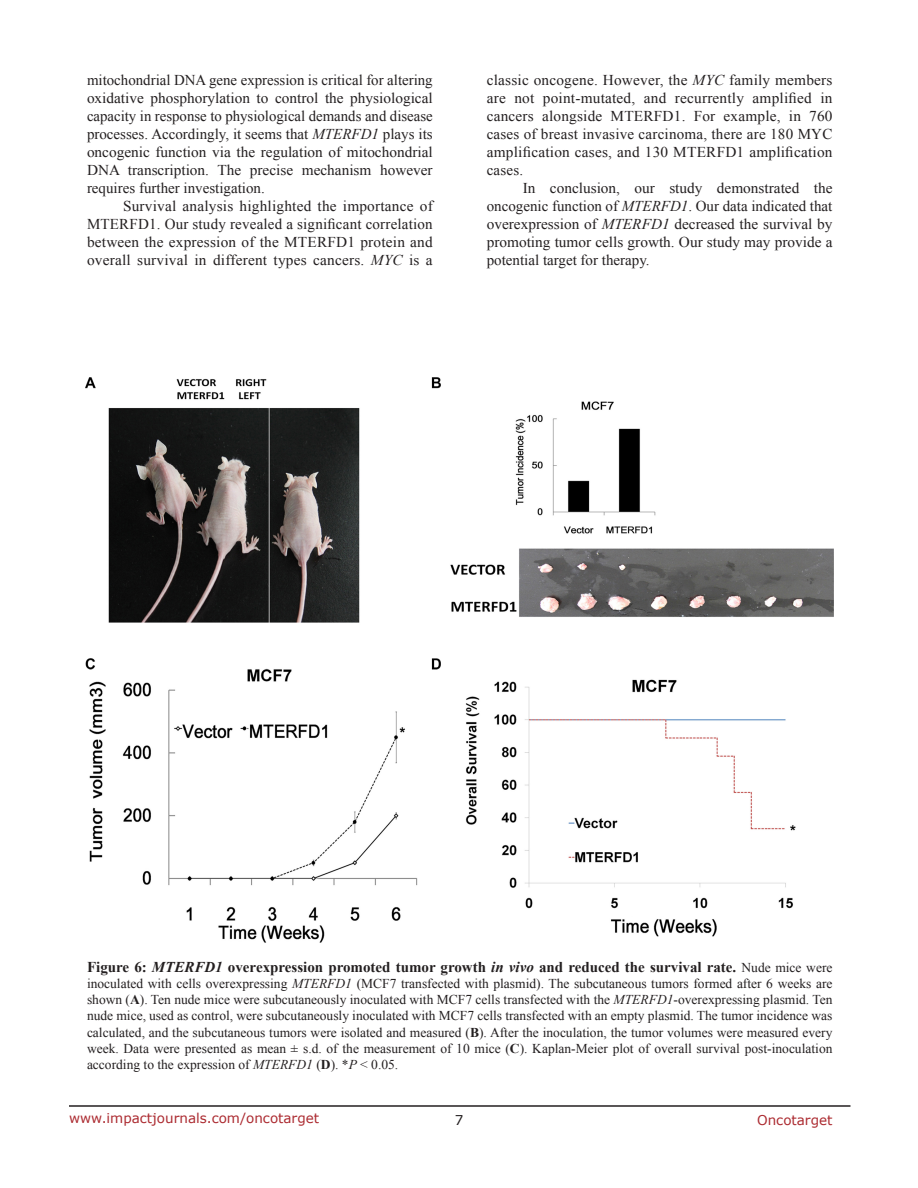
<style>
.page{position:relative;width:918px;height:1188px;background:#fff}
.page>*{position:absolute;margin:0;border:0;box-sizing:border-box;transform-origin:0 0}
.BodyText{font:15px/18px "Times New Roman";color:#231f20;text-align:justify}
.FigureText{font:700 15px "Times New Roman";color:#231f20}
.FigureText-2{font:13.5px/16.2px "Times New Roman";color:#231f20;text-align:justify}
.t1{font:13.5px "Verdana";color:#ac2b31}
.t2{font:13.5px "Verdana";color:#231f20}
.s1{font-style:italic}
.s2{font-weight:400;font-size:13.5px}
.s3{font-weight:700}
</style>
<div class="page">
<hr style="left:69px;top:1105px;width:781px;height:2px;background:#231f20">
<img style="left:86px;top:378px;width:748px;height:565px">
<p class="BodyText" style="left:87px;top:71px;width:347px">mitochondrial DNA gene expression is critical for altering oxidative phosphorylation to control the physiological capacity in response to physiological demands and disease processes. Accordingly, it seems that <span class="s1">MTERFD1</span> plays its oncogenic function via the regulation of mitochondrial DNA transcription. The precise mechanism however requires further investigation.</p>
<p class="BodyText" style="left:87px;top:197px;width:347px;text-indent:36px">Survival analysis highlighted the importance of MTERFD1. Our study revealed a significant correlation between the expression of the MTERFD1 protein and overall survival in different types cancers. <span class="s1">MYC</span> is a</p>
<p class="BodyText" style="left:487px;top:71px;width:347px">classic oncogene. However, the <span class="s1">MYC</span> family members are not point-mutated, and recurrently amplified in cancers alongside MTERFD1. For example, in 760 cases of breast invasive carcinoma, there are 180 MYC amplification cases, and 130 MTERFD1 amplification cases.</p>
<p class="BodyText" style="left:487px;top:179px;width:347px;text-indent:36px">In conclusion, our study demonstrated the oncogenic function of <span class="s1">MTERFD1</span>. Our data indicated that overexpression of <span class="s1">MTERFD1</span> decreased the survival by promoting tumor cells growth. Our study may provide a potential target for therapy.</p>
<p class="FigureText" style="left:87px;top:956px;width:747px">Figure 6: <span class="s1">MTERFD1</span> overexpression promoted tumor growth <span class="s1">in vivo</span> and reduced the survival rate. <span class="s2">Nude mice were</span></p>
<p class="FigureText-2" style="left:87px;top:975px;width:747px">inoculated with cells overexpressing <span class="s1">MTERFD1</span> (MCF7 transfected with plasmid). The subcutaneous tumors formed after 6 weeks are shown (<span class="s3">A</span>). Ten nude mice were subcutaneously inoculated with MCF7 cells transfected with the <span class="s1">MTERFD1</span>-overexpressing plasmid. Ten nude mice, used as control, were subcutaneously inoculated with MCF7 cells transfected with an empty plasmid. The tumor incidence was calculated, and the subcutaneous tumors were isolated and measured (<span class="s3">B</span>). After the inoculation, the tumor volumes were measured every week. Data were presented as mean ± s.d. of the measurement of 10 mice (<span class="s3">C</span>). Kaplan-Meier plot of overall survival post-inoculation according to the expression of <span class="s1">MTERFD1</span> (<span class="s3">D</span>). *<span class="s1">P</span> &lt; 0.05.</p>
<p class="t1" style="left:69px;top:1109px;width:252px">www.impactjournals.com/oncotarget</p>
<p class="t2" style="left:455px;top:1111px;width:10px">7</p>
<p class="t1" style="left:757px;top:1111px;width:77px">Oncotarget</p>
</div>
